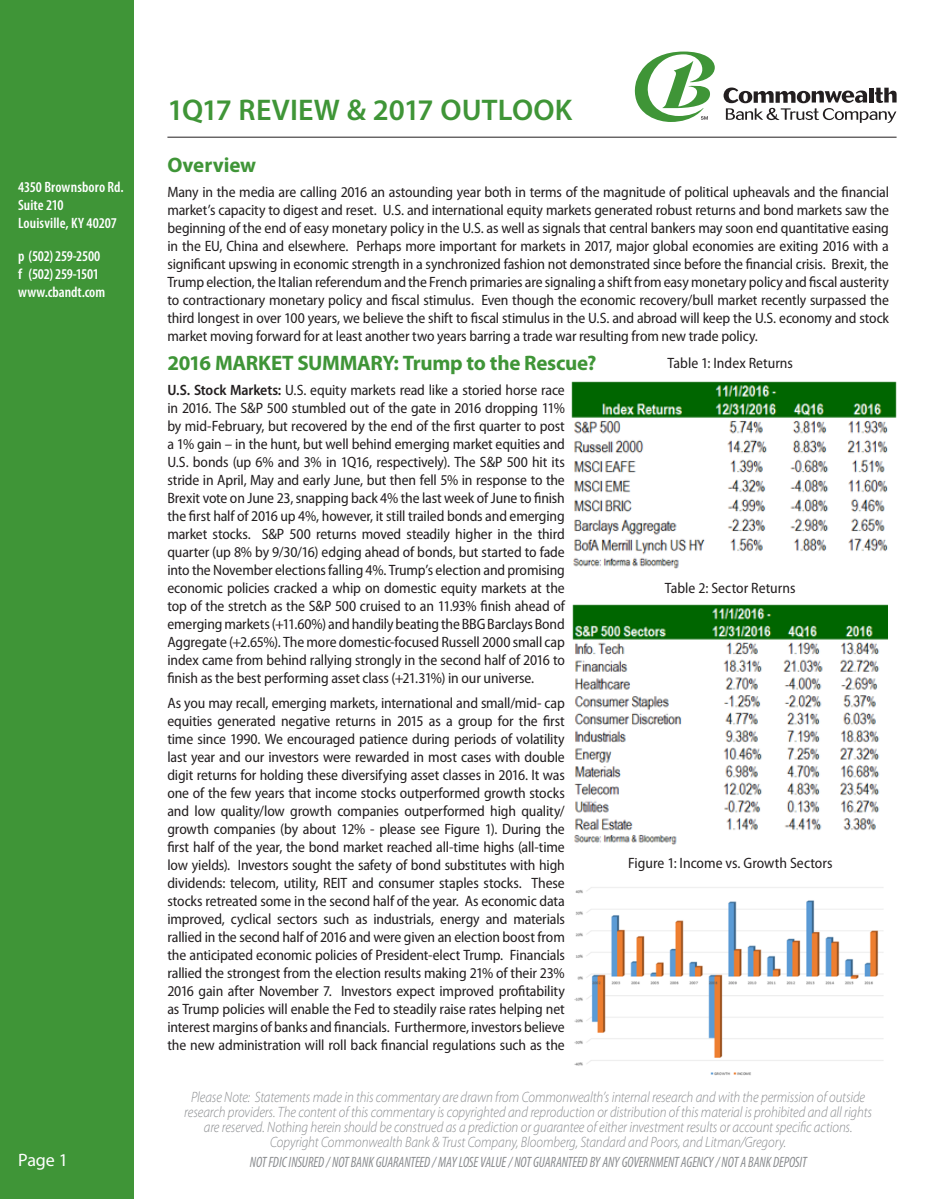
<style>
.page{position:relative;width:929px;height:1199px;background:#fff}
.page>*{position:absolute;margin:0;border:0;box-sizing:border-box;transform-origin:0 0}
.t1{font:600 30px "Myriad Pro";letter-spacing:.005em;color:#3f9537}
.t2{font:700 21px "Myriad Pro";letter-spacing:-.015em;color:#3f9537}
.t3{font:18px "Myriad Pro";color:#fff}
.t4{font:semi-condensed 15px/18px "Myriad Pro";letter-spacing:-.01em;color:#231f20;text-align:justify}
.t5{font:italic 300 15px/15px "Myriad Pro";letter-spacing:-.005em;color:#8a8c8f;text-align:center;scale:.88 1}
.t6{font:italic condensed 15px "Myriad Pro";letter-spacing:-.01em;color:#8a8c8f;scale:.92 1}
.t7{font:600 condensed 15px/18px "Myriad Pro";color:#fff}
.s1{font-weight:600}
</style>
<div class="page">
<div style="left:0;top:0;width:134px;height:1199px;background:#3f9537"></div>
<svg style="left:635px;top:52px;width:80px;height:70px"></svg>
<svg style="left:723px;top:88px;width:173px;height:35px"></svg>
<hr style="left:167px;top:137px;width:729px;height:1px;background:#231f20">
<img style="left:572px;top:381px;width:324px;height:188px">
<img style="left:573px;top:604px;width:314px;height:241px">
<img style="left:574px;top:887px;width:310px;height:189px">
<p class="t7" style="left:18px;top:178px;width:107px">4350 Brownsboro Rd.<br>Suite 210<br>Louisville, KY 40207</p>
<p class="t7" style="left:18px;top:248px;width:89px">p (502) 259-2500 f (502) 259-1501 www.cbandt.com</p>
<h1 class="t1" style="left:167px;top:91px;width:406px">1Q17 REVIEW &amp; 2017 OUTLOOK</h1>
<p class="t2" style="left:167px;top:151px;width:90px">Overview</p>
<p class="t4" style="left:167px;top:183px;width:723px">Many in the media are calling 2016 an astounding year both in terms of the magnitude of political upheavals and the financial market’s capacity to digest and reset. U.S. and international equity markets generated robust returns and bond markets saw the beginning of the end of easy monetary policy in the U.S. as well as signals that central bankers may soon end quantitative easing in the EU, China and elsewhere. Perhaps more important for markets in 2017, major global economies are exiting 2016 with a significant upswing in economic strength in a synchronized fashion not demonstrated since before the financial crisis. Brexit, the Trump election, the Italian referendum and the French primaries are signaling a shift from easy monetary policy and fiscal austerity to contractionary monetary policy and fiscal stimulus. Even though the economic recovery/bull market recently surpassed the third longest in over 100 years, we believe the shift to fiscal stimulus in the U.S. and abroad will keep the U.S. economy and stock market moving forward for at least another two years barring a trade war resulting from new trade policy.</p>
<p class="t2" style="left:167px;top:349px;width:431px">2016 MARKET SUMMARY: Trump to the Rescue?</p>
<p class="t4" style="left:167px;top:381px;width:399px"><span class="s1">U.S. Stock Markets:</span> U.S. equity markets read like a storied horse race in 2016. The S&amp;P 500 stumbled out of the gate in 2016 dropping 11% by mid-February, but recovered by the end of the first quarter to post a 1% gain – in the hunt, but well behind emerging market equities and U.S. bonds (up 6% and 3% in 1Q16, respectively). The S&amp;P 500 hit its stride in April, May and early June, but then fell 5% in response to the Brexit vote on June 23, snapping back 4% the last week of June to finish the first half of 2016 up 4%, however, it still trailed bonds and emerging market stocks. S&amp;P 500 returns moved steadily higher in the third quarter (up 8% by 9/30/16) edging ahead of bonds, but started to fade into the November elections falling 4%. Trump’s election and promising economic policies cracked a whip on domestic equity markets at the top of the stretch as the S&amp;P 500 cruised to an 11.93% finish ahead of emerging markets (+11.60%) and handily beating the BBG Barclays Bond Aggregate (+2.65%). The more domestic-focused Russell 2000 small cap index came from behind rallying strongly in the second half of 2016 to finish as the best performing asset class (+21.31%) in our universe.</p>
<p class="t4" style="left:167px;top:694px;width:399px">As you may recall, emerging markets, international and small/mid- cap equities generated negative returns in 2015 as a group for the first time since 1990. We encouraged patience during periods of volatility last year and our investors were rewarded in most cases with double digit returns for holding these diversifying asset classes in 2016. It was one of the few years that income stocks outperformed growth stocks and low quality/low growth companies outperformed high quality/ growth companies (by about 12% - please see Figure 1). During the first half of the year, the bond market reached all-time highs (all-time low yields). Investors sought the safety of bond substitutes with high dividends: telecom, utility, REIT and consumer staples stocks. These stocks retreated some in the second half of the year. As economic data improved, cyclical sectors such as industrials, energy and materials rallied in the second half of 2016 and were given an election boost from the anticipated economic policies of President-elect Trump. Financials rallied the strongest from the election results making 21% of their 23% 2016 gain after November 7. Investors expect improved profitability as Trump policies will enable the Fed to steadily raise rates helping net interest margins of banks and financials. Furthermore, investors believe the new administration will roll back financial regulations such as the</p>
<p class="t4" style="left:668px;top:354px;width:127px">Table 1: Index Returns</p>
<p class="t4" style="left:665px;top:579px;width:132px">Table 2: Sector Returns</p>
<p class="t4" style="left:628px;top:854px;width:206px">Figure 1: Income vs. Growth Sectors</p>
<p class="t5" style="left:184px;top:1089px;width:783px">Please Note: Statements made in this commentary are drawn from Commonwealth’s internal research and with the permission of outside research providers. The content of this commentary is copyrighted and reproduction or distribution of this material is prohibited and all rights are reserved. Nothing herein should be construed as a prediction or guarantee of either investment results or account specific actions.<br>Copyright Commonwealth Bank &amp; Trust Company, Bloomberg, Standard and Poors, and Litman/Gregory.</p>
<p class="t3" style="left:18px;top:1150px;width:51px">Page 1</p>
<p class="t6" style="left:250px;top:1152px;width:607px">NOT FDIC INSURED / NOT BANK GUARANTEED / MAY LOSE VALUE / NOT GUARANTEED BY ANY GOVERNMENT AGENCY / NOT A BANK DEPOSIT</p>
</div>
